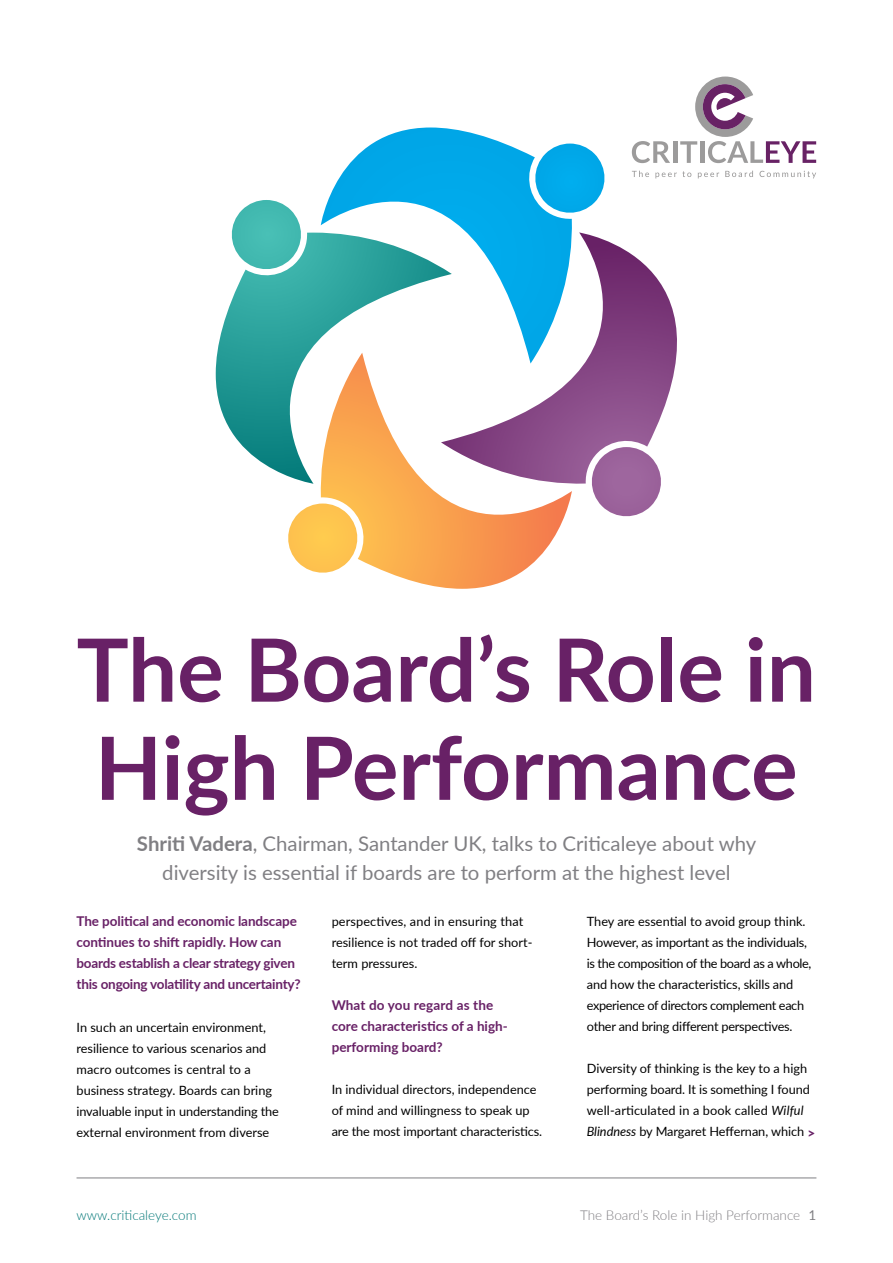
<style>
.page{position:relative;width:893px;height:1263px;background:#fff}
.page>*{position:absolute;margin:0;border:0;box-sizing:border-box;transform-origin:0 0}
.t1{font:700 87.15px/98.1px "Lato";color:#682166}
.t2{font:20.4px/28.8px "Lato";color:#807f83;text-align:center}
.t3{font:700 13.5px/21px "Lato";letter-spacing:-.005em;color:#682166}
.t4{font:300 13.5px "Lato";color:#807f83}
.t5{font:300 13.5px "Lato";color:#077}
.t6{font:12.75px/21px "Lato";letter-spacing:-.005em;color:#000}
.s1{font-weight:700}
.s2{font-style:italic}
.s3{font-weight:800;font-size:13.5px;color:#682166}
.s4{font-weight:400}
</style>
<div class="page">
<svg style="left:320px;top:484px;width:252px;height:105px"></svg>
<svg style="left:288px;top:503px;width:73px;height:73px"></svg>
<svg style="left:215px;top:233px;width:212px;height:251px"></svg>
<svg style="left:228px;top:200px;width:76px;height:72px"></svg>
<svg style="left:321px;top:127px;width:252px;height:237px"></svg>
<svg style="left:532px;top:144px;width:73px;height:72px"></svg>
<svg style="left:441px;top:232px;width:236px;height:253px"></svg>
<svg style="left:588px;top:447px;width:76px;height:70px"></svg>
<svg style="left:632px;top:141px;width:38px;height:22px"></svg>
<hr style="left:673px;top:141px;width:4px;height:22px;background:#9c9b9b">
<svg style="left:680px;top:77px;width:136px;height:86px"></svg>
<svg style="left:632px;top:171px;width:17px;height:6px"></svg>
<svg style="left:655px;top:171px;width:36px;height:7px"></svg>
<svg style="left:698px;top:173px;width:21px;height:5px"></svg>
<svg style="left:725px;top:171px;width:28px;height:6px"></svg>
<svg style="left:759px;top:171px;width:57px;height:7px"></svg>
<hr style="left:77px;top:1177px;width:739px;height:1px;background:#807f83">
<h1 class="t1" style="left:77px;top:617px;width:741px">The Board’s Role in<br>High Performance</h1>
<h2 class="t2" style="left:137px;top:829px;width:621px"><span class="s1">Shriti Vadera</span>, Chairman, Santander UK, talks to Criticaleye about why diversity is essential if boards are to perform at the highest level</h2>
<p class="t3" style="left:77px;top:910px;width:226px">The political and economic landscape continues to shift rapidly. How can boards establish a clear strategy given this ongoing volatility and uncertainty?</p>
<p class="t6" style="left:77px;top:1016px;width:204px">In such an uncertain environment, resilience to various scenarios and macro outcomes is central to a business strategy. Boards can bring invaluable input in understanding the external environment from diverse</p>
<p class="t6" style="left:332px;top:910px;width:202px">perspectives, and in ensuring that resilience is not traded off for short&shy;term pressures.</p>
<p class="t3" style="left:332px;top:994px;width:178px">What do you regard as the core characteristics of a high&shy;performing board?</p>
<p class="t6" style="left:332px;top:1079px;width:212px">In individual directors, independence of mind and willingness to speak up are the most important characteristics.</p>
<p class="t6" style="left:587px;top:910px;width:226px">They are essential to avoid group think.<br>However, as important as the individuals, is the composition of the board as a whole, and how the characteristics, skills and experience of directors complement each other and bring different perspectives.</p>
<p class="t6" style="left:587px;top:1057px;width:230px">Diversity of thinking is the key to a high performing board. It is something I found well-articulated in a book called <span class="s2">Wilful Blindness</span> by Margaret Heffernan, which <span class="s3">&gt;</span></p>
<p class="t5" style="left:77px;top:1206px;width:122px">www.criticaleye.com</p>
<p class="t4" style="left:580px;top:1206px;width:238px">The Board’s Role in High Performance <span class="s4">1</span></p>
</div>
